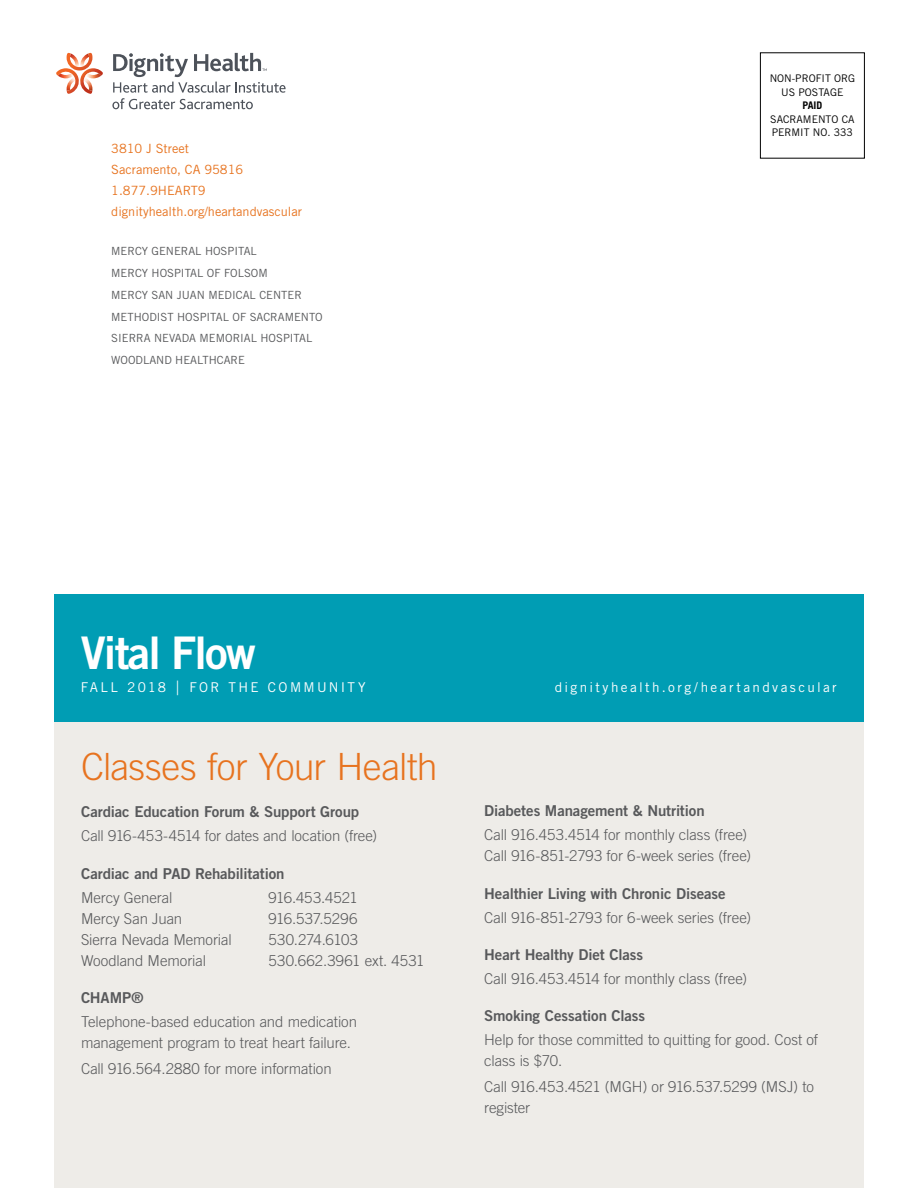
<style>
.page{position:relative;width:918px;height:1188px;background:#fff}
.page>*{position:absolute;margin:0;border:0;box-sizing:border-box;transform-origin:0 0}
.t1{font:45px "Trade Gothic LT Std Bd 2";letter-spacing:-.04em;color:#fff}
.t2{font:300 37.5px "Trade Gothic LT Std";letter-spacing:-.02em;color:#e7731f}
.t3{font:300 15px/21px "Trade Gothic LT Std";letter-spacing:-.005em;color:#58595b}
.t4{font:15px "Trade Gothic LT Std Bd 2";letter-spacing:-.01em;color:#58595b}
.t5{font:13.5px "Trade Gothic LT Std";letter-spacing:.175em;color:#fff}
.t6{font:12.75px/21px "Trade Gothic LT Pro";color:#e7731f}
.t7{font:12.75px "Trade Gothic LT Std";color:#e7731f}
.t8{font:11.25px/21.8px "Trade Gothic LT Pro";color:#58595b}
.t9{font:10.5px/13.5px "Trade Gothic LT Pro";color:#000;text-align:center}
.t10{font:700 10.5px "Trade Gothic LT Std";color:#000}
.s1{font-size:19.65px}
</style>
<div class="page">
<div style="left:54px;top:721px;width:810px;height:467px;background:#eeece8"></div>
<div style="left:54px;top:594px;width:810px;height:127px;background:#009db4"></div>
<svg style="left:56px;top:53px;width:47px;height:41px"></svg>
<img style="left:85px;top:73px;width:16px;height:5px">
<img style="left:86px;top:73px;width:15px;height:3px">
<svg style="left:112px;top:53px;width:174px;height:56px"></svg>
<div style="left:760px;top:52px;width:105px;height:107px;border:1px solid #000"></div>
<p class="t6" style="left:111px;top:137px;width:134px">3810 J Street<br>Sacramento, CA 95816<br>1.877.9HEART9</p>
<p class="t7" style="left:111px;top:203px;width:192px">dignityhealth.org/heartandvascular</p>
<p class="t8" style="left:111px;top:240px;width:213px">MERCY GENERAL HOSPITAL<br>MERCY HOSPITAL OF FOLSOM<br>MERCY SAN JUAN MEDICAL CENTER<br>METHODIST HOSPITAL OF SACRAMENTO<br>SIERRA NEVADA MEMORIAL HOSPITAL<br>WOODLAND HEALTHCARE</p>
<h1 class="t1" style="left:81px;top:625px;width:177px">Vital Flow</h1>
<p class="t9" style="left:770px;top:72px;width:87px">NON-PROFIT ORG<br>US POSTAGE</p>
<p class="t10" style="left:802px;top:99px;width:22px">PAID</p>
<p class="t9" style="left:770px;top:112px;width:86px;text-align:left">SACRAMENTO CA<br>PERMIT NO. 333</p>
<p class="t5" style="left:81px;top:679px;width:286px">FALL 2018 <span class="s1">|</span> FOR THE COMMUNITY</p>
<p class="t5" style="left:555px;top:679px;width:283px">dignityhealth.org/heartandvascular</p>
<h2 class="t2" style="left:81px;top:745px;width:358px">Classes for Your Health</h2>
<p class="t4" style="left:81px;top:803px;width:280px">Cardiac Education Forum &amp; Support Group</p>
<p class="t3" style="left:81px;top:825px;width:298px">Call 916-453-4514 for dates and location (free)</p>
<p class="t4" style="left:81px;top:864px;width:205px">Cardiac and PAD Rehabilitation</p>
<p class="t3" style="left:81px;top:887px;width:93px">Mercy General</p>
<p class="t3" style="left:268px;top:887px;width:91px">916.453.4521</p>
<p class="t3" style="left:81px;top:908px;width:103px">Mercy San Juan</p>
<p class="t3" style="left:268px;top:908px;width:90px">916.537.5296</p>
<p class="t3" style="left:81px;top:929px;width:152px">Sierra Nevada Memorial</p>
<p class="t3" style="left:268px;top:929px;width:91px">530.274.6103</p>
<p class="t3" style="left:81px;top:950px;width:127px">Woodland Memorial</p>
<p class="t3" style="left:268px;top:950px;width:158px">530.662.3961 ext. 4531</p>
<p class="t4" style="left:81px;top:988px;width:64px">CHAMP®</p>
<p class="t3" style="left:81px;top:1011px;width:278px">Telephone-based education and medication management program to treat heart failure.</p>
<p class="t3" style="left:81px;top:1058px;width:252px">Call 916.564.2880 for more information</p>
<p class="t4" style="left:484px;top:802px;width:222px">Diabetes Management &amp; Nutrition</p>
<p class="t3" style="left:484px;top:824px;width:268px">Call 916.453.4514 for monthly class (free)<br>Call 916-851-2793 for 6-week series (free)</p>
<p class="t4" style="left:484px;top:884px;width:243px">Healthier Living with Chronic Disease</p>
<p class="t3" style="left:484px;top:907px;width:268px">Call 916-851-2793 for 6-week series (free)</p>
<p class="t4" style="left:484px;top:945px;width:160px">Heart Healthy Diet Class</p>
<p class="t3" style="left:484px;top:968px;width:265px">Call 916.453.4514 for monthly class (free)</p>
<p class="t4" style="left:484px;top:1006px;width:163px">Smoking Cessation Class</p>
<p class="t3" style="left:484px;top:1029px;width:335px">Help for those committed to quitting for good. Cost of class is $70.</p>
<p class="t3" style="left:484px;top:1076px;width:331px">Call 916.453.4521 (MGH) or 916.537.5299 (MSJ) to register</p>
</div>
